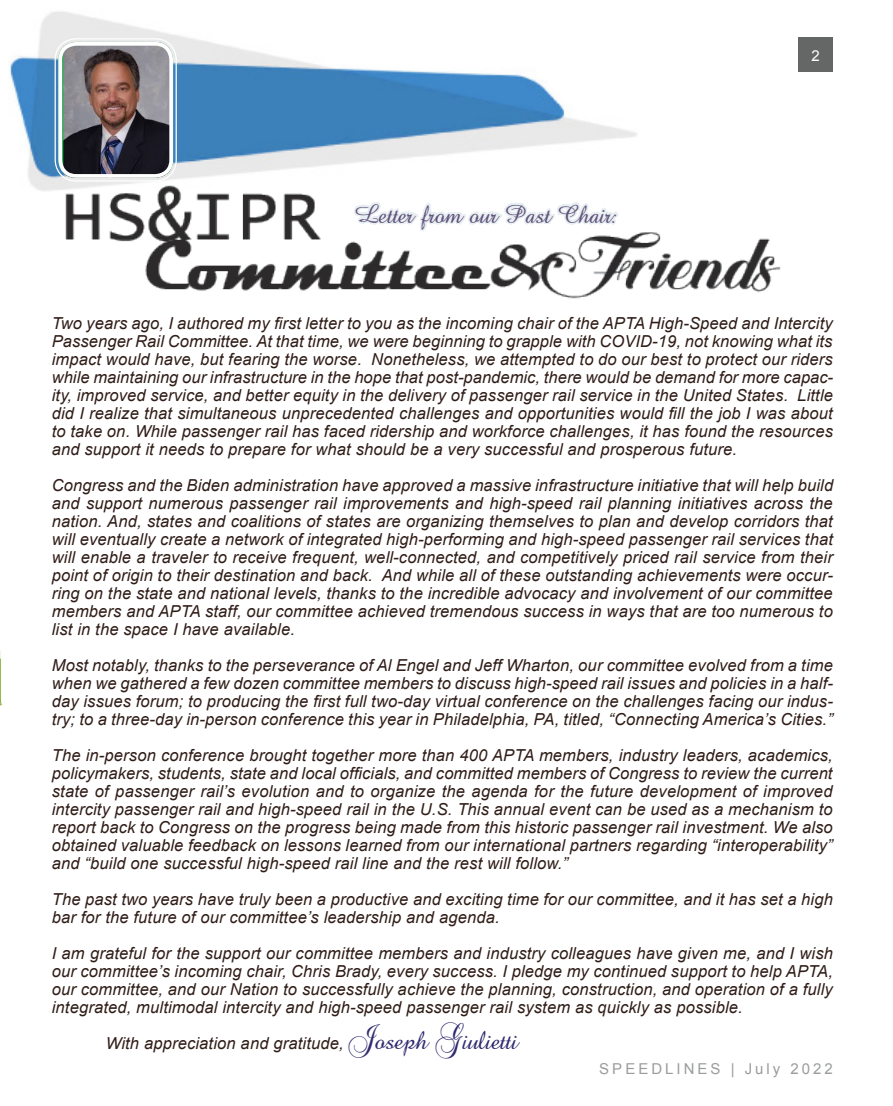
<style>
.page{position:relative;width:893px;height:1106px;background:#fff}
.page>*{position:absolute;margin:0;border:0;box-sizing:border-box;transform-origin:0 0}
.Magazine_info{font:italic 16.5px/18px "Arial";letter-spacing:.01em;color:#301d17;text-align:justify}
.t1{font:16.5px "Abbeyline";color:#60527a}
.Footer_Master_page{font:15px "Arial";letter-spacing:.2em;color:#9a9c9e}
.Page_numbers_header{font:15px "Arial";color:#fff}
.s1{font-family:"Baroque Script";font-style:normal;color:#302a6f}
</style>
<div class="page">
<div style="left:798px;top:38px;width:35px;height:34px;background:#656666"></div>
<img style="left:10px;top:11px;width:627px;height:179px">
<img style="left:40px;top:175px;width:741px;height:124px">
<svg style="left:353px;top:185px;width:266px;height:55px"></svg>
<img style="left:63px;top:42px;width:107px;height:136px">
<div style="left:55px;top:38px;width:122px;height:143px;border:1px solid #fff;border-radius:21px"></div>
<div style="left:58px;top:42px;width:115px;height:136px;border:4px solid #fff;border-radius:16px"></div>
<div style="left:612px;top:72px;width:251px;height:30px;background:#fff"></div>
<svg style="left:0;top:651px;width:2px;height:54px"></svg>
<p class="t1" style="left:355px;top:207px;width:262px">Letter from our Past Chair:</p>
<p class="Page_numbers_header" style="left:811px;top:46px;width:10px">2</p>
<p class="Magazine_info" style="left:52px;top:314px;width:783px">Two years ago, I authored my first letter to you as the incoming chair of the APTA High-Speed and Intercity Passenger Rail Committee. At that time, we were beginning to grapple with COVID-19, not knowing what its impact would have, but fearing the worse. Nonetheless, we attempted to do our best to protect our riders while maintaining our infrastructure in the hope that post-pandemic, there would be demand for more capac&shy;ity, improved service, and better equity in the delivery of passenger rail service in the United States. Little did I realize that simultaneous unprecedented challenges and opportunities would fill the job I was about to take on. While passenger rail has faced ridership and workforce challenges, it has found the resources and support it needs to prepare for what should be a very successful and prosperous future.</p>
<p class="Magazine_info" style="left:52px;top:476px;width:783px">Congress and the Biden administration have approved a massive infrastructure initiative that will help build and support numerous passenger rail improvements and high-speed rail planning initiatives across the nation. And, states and coalitions of states are organizing themselves to plan and develop corridors that will eventually create a network of integrated high-performing and high-speed passenger rail services that will enable a traveler to receive frequent, well-connected, and competitively priced rail service from their point of origin to their destination and back. And while all of these outstanding achievements were occur&shy;ring on the state and national levels, thanks to the incredible advocacy and involvement of our committee members and APTA staff, our committee achieved tremendous success in ways that are too numerous to list in the space I have available.</p>
<p class="Magazine_info" style="left:52px;top:656px;width:783px">Most notably, thanks to the perseverance of Al Engel and Jeff Wharton, our committee evolved from a time when we gathered a few dozen committee members to discuss high-speed rail issues and policies in a half&shy;day issues forum; to producing the first full two-day virtual conference on the challenges facing our indus&shy;try; to a three-day in-person conference this year in Philadelphia, PA, titled, “Connecting America’s Cities.”</p>
<p class="Magazine_info" style="left:52px;top:746px;width:783px">The in-person conference brought together more than 400 APTA members, industry leaders, academics, policymakers, students, state and local officials, and committed members of Congress to review the current state of passenger rail’s evolution and to organize the agenda for the future development of improved intercity passenger rail and high-speed rail in the U.S. This annual event can be used as a mechanism to report back to Congress on the progress being made from this historic passenger rail investment. We also obtained valuable feedback on lessons learned from our international partners regarding “interoperability” and “build one successful high-speed rail line and the rest will follow.”</p>
<p class="Magazine_info" style="left:52px;top:890px;width:783px">The past two years have truly been a productive and exciting time for our committee, and it has set a high bar for the future of our committee’s leadership and agenda.</p>
<p class="Magazine_info" style="left:52px;top:944px;width:783px">I am grateful for the support our committee members and industry colleagues have given me, and I wish our committee’s incoming chair, Chris Brady, every success. I pledge my continued support to help APTA, our committee, and our Nation to successfully achieve the planning, construction, and operation of a fully integrated, multimodal intercity and high-speed passenger rail system as quickly as possible.</p>
<p class="Magazine_info" style="left:106px;top:1034px;width:413px">With appreciation and gratitude, <span class="s1">Joseph Giulietti</span></p>
<p class="Footer_Master_page" style="left:599px;top:1059px;width:235px">SPEEDLINES | July 2022</p>
</div>
